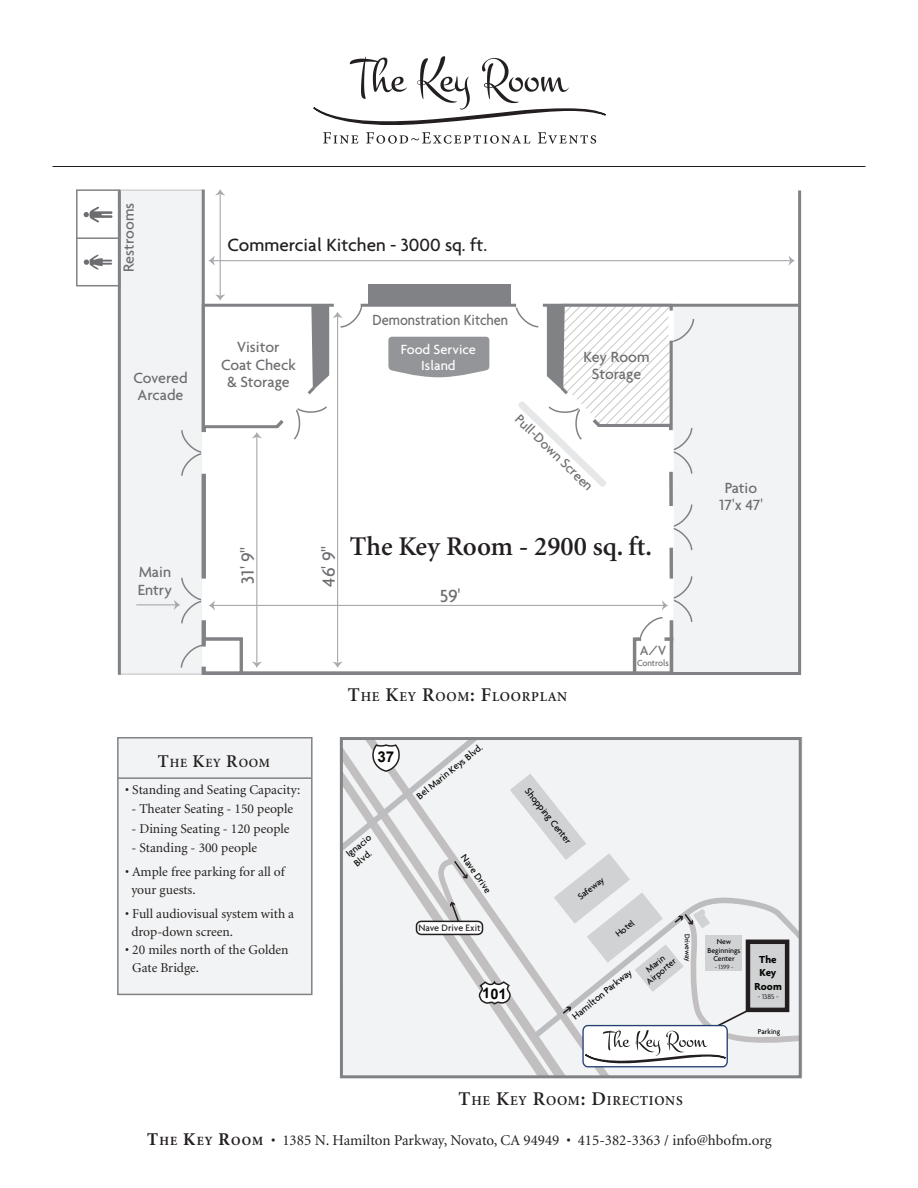
<style>
.page{position:relative;width:918px;height:1188px;background:#fff}
.page>*{position:absolute;margin:0;border:0;box-sizing:border-box;transform-origin:0 0}
.t1{font:600 27.15px "Minion";color:#231f20}
.t2{font:500 19.05px "Agenda";color:#231f20}
.t3{font:500 19.05px "Agenda";color:#6c6d70}
.t4{font:500 15.9px/17.5px "Agenda";color:#6c6d70;text-align:center}
.t5{font:500 15.9px "Agenda";color:#6c6d70;scale:.9 1}
.t6{font:15px "Minion";color:#231f20}
.t7{font:500 14.4px/15.9px "Agenda";color:#fff;text-align:center}
.t8{font:500 14.25px "Agenda";color:#6c6d70}
.t9{font:600 13.65px "Minion";letter-spacing:.05em;color:#231f20}
.t10{font:13.5px/18px "Minion";color:#231f20}
.t11{font:600 12.6px "Minion";letter-spacing:.05em;color:#231f20}
.t12{font:700 10.95px/13.2px "Agenda";letter-spacing:-.01em;color:#050504;text-align:center}
.t13{font:500 10.05px/12.5px "Agenda";color:#050504}
.t14{font:500 10.05px "Agenda";color:#231f20}
.t15{font:500 9.45px "Agenda";color:#6c6d70;scale:.95 1}
.t16{font:500 9.3px/9.3px "Agenda";color:#050504;text-align:center}
.t17{font:500 7.65px/8.4px "Agenda";letter-spacing:-.01em;color:#050504;text-align:center}
.t18{font:500 7.5px "Agenda";color:#050504}
.t19{font:300 7.5px "Agenda";color:#050504}
.t20{font:300 6.6px "Agenda";color:#050504}
.s1{font-size:19.5px}
.s2{font-size:18px}
.s3{font-weight:700;font-size:18px}
.s4{font-weight:700;font-size:12.6px}
</style>
<div class="page">
<div style="left:117px;top:737px;width:196px;height:258px;background:#f2f3f4;border:2px solid #808285"></div>
<svg style="left:313px;top:56px;width:293px;height:88px"></svg>
<hr style="left:53px;top:166px;width:813px;height:1px;background:#231f20">
<div style="left:672px;top:305px;width:127px;height:368px;background:#f2f3f4"></div>
<div style="left:118px;top:189px;width:86px;height:486px;background:#f2f3f4;border:2px solid #d1d2d4"></div>
<svg style="left:201px;top:423px;width:474px;height:252px"></svg>
<svg style="left:181px;top:429px;width:25px;height:48px"></svg>
<svg style="left:668px;top:503px;width:25px;height:49px"></svg>
<svg style="left:180px;top:644px;width:22px;height:25px"></svg>
<div style="left:203px;top:638px;width:40px;height:36px;border:3px solid #808285"></div>
<div style="left:633px;top:638px;width:40px;height:36px;border:3px solid #808285"></div>
<hr style="left:798px;top:190px;width:3px;height:115px;background:#808285">
<hr style="left:202px;top:190px;width:3px;height:485px;background:#808285">
<hr style="left:118px;top:190px;width:3px;height:485px;background:#808285">
<div style="left:76px;top:189px;width:44px;height:97px;border:2px solid #808285"></div>
<svg style="left:84px;top:254px;width:28px;height:16px"></svg>
<svg style="left:84px;top:206px;width:28px;height:17px"></svg>
<svg style="left:388px;top:337px;width:101px;height:40px;background:#9a9c9f"></svg>
<div style="left:368px;top:284px;width:143px;height:22px;background:#808285"></div>
<hr style="left:77px;top:237px;width:42px;height:2px;background:#808285">
<hr style="left:256px;top:436px;width:1px;height:228px;background:#a8a9ad">
<svg style="left:252px;top:662px;width:10px;height:6px"></svg>
<svg style="left:252px;top:432px;width:10px;height:6px"></svg>
<hr style="left:220px;top:193px;width:1px;height:104px;background:#a8a9ad">
<svg style="left:216px;top:295px;width:9px;height:6px"></svg>
<svg style="left:215px;top:189px;width:10px;height:6px"></svg>
<hr style="left:337px;top:316px;width:1px;height:348px;background:#a8a9ad">
<svg style="left:332px;top:662px;width:11px;height:6px"></svg>
<hr style="left:213px;top:605px;width:451px;height:1px;background:#a8a9ad">
<svg style="left:639px;top:575px;width:54px;height:67px"></svg>
<hr style="left:212px;top:260px;width:579px;height:1px;background:#a8a9ad">
<svg style="left:789px;top:256px;width:6px;height:9px"></svg>
<svg style="left:208px;top:256px;width:7px;height:10px"></svg>
<div style="left:201px;top:432px;width:5px;height:42px;background:#fff"></div>
<div style="left:201px;top:647px;width:5px;height:20px;background:#fff"></div>
<div style="left:669px;top:579px;width:5px;height:41px;background:#fff"></div>
<div style="left:669px;top:506px;width:5px;height:42px;background:#fff"></div>
<div style="left:641px;top:637px;width:23px;height:5px;background:#fff"></div>
<svg style="left:514px;top:303px;width:181px;height:184px"></svg>
<svg style="left:272px;top:303px;width:91px;height:138px"></svg>
<hr style="left:136px;top:604px;width:40px;height:1px;background:#a8a9ad">
<svg style="left:174px;top:576px;width:41px;height:49px"></svg>
<hr style="left:118px;top:777px;width:194px;height:2px;background:#808285">
<svg style="left:341px;top:738px;width:460px;height:334px"></svg>
<p class="t4" style="left:119px;top:272px;width:71px;rotate:-90deg">Restrooms</p>
<h2 class="t2" style="left:228px;top:233px;width:261px">Commercial Kitchen - 3000 sq. ft.</h2>
<p class="t5" style="left:373px;top:310px;width:152px">Demonstration Kitchen</p>
<p class="t4" style="left:221px;top:338px;width:76px">Visitor<br>Coat Check &amp; Storage</p>
<p class="t4" style="left:584px;top:348px;width:68px">Key Room</p>
<p class="t7" style="left:401px;top:341px;width:76px">Food Service<br>Island</p>
<p class="t4" style="left:133px;top:368px;width:56px">Covered</p>
<p class="t4" style="left:592px;top:365px;width:51px">Storage</p>
<p class="t4" style="left:138px;top:386px;width:47px">Arcade</p>
<p class="t8" style="left:523px;top:411px;width:104px;rotate:44deg">Pull-Dow n Screen</p>
<p class="t4" style="left:138px;top:563px;width:36px;text-align:left">Main<br>Entry</p>
<h2 class="t3" style="left:236px;top:584px;width:38px;rotate:-90deg">31' 9"</h2>
<h2 class="t3" style="left:317px;top:587px;width:42px;rotate:-90deg">46' 9"</h2>
<h1 class="t1" style="left:350px;top:532px;width:304px">The Key Room - 2900 sq. ft.</h1>
<h2 class="t3" style="left:440px;top:584px;width:22px">59'</h2>
<p class="t9" style="left:348px;top:690px;width:221px"><span class="s1">T</span>HE <span class="s1">K</span>EY <span class="s1">R</span>OOM<span class="s1">: F</span>LOORPLAN</p>
<p class="t8" style="left:640px;top:642px;width:28px">A/V</p>
<p class="t15" style="left:637px;top:657px;width:35px">Controls</p>
<p class="t11" style="left:158px;top:756px;width:114px"><span class="s2">T</span>HE <span class="s2">K</span>EY <span class="s2">R</span>OOM</p>
<p class="t10" style="left:125px;top:781px;width:177px">• Standing and Seating Capacity:</p>
<p class="t10" style="left:131px;top:801px;width:163px">- Theater Seating - 150 people</p>
<p class="t10" style="left:131px;top:820px;width:160px">- Dining Seating - 120 people</p>
<p class="t10" style="left:131px;top:840px;width:127px">- Standing - 300 people</p>
<p class="t10" style="left:131px;top:864px;width:155px;text-indent:-6px">• Ample free parking for all of your guests.</p>
<p class="t10" style="left:131px;top:906px;width:164px;text-indent:-6px">• Full audiovisual system with a drop-down screen.</p>
<p class="t10" style="left:132px;top:942px;width:158px;text-indent:-7px">• 20 miles north of the Golden<br>Gate Bridge.</p>
<p class="t13" style="left:343px;top:850px;width:31px;rotate:-39deg">Ignacio<br>Blvd.</p>
<p class="t13" style="left:414px;top:792px;width:86px;rotate:-39deg">Bel Marin Keys Blvd.</p>
<p class="t13" style="left:469px;top:852px;width:46px;rotate:55deg">N ave Drive</p>
<p class="t14" style="left:419px;top:922px;width:64px">Nave Drive Exit</p>
<p class="t13" style="left:532px;top:785px;width:70px;rotate:52deg">Shopping Center</p>
<p class="t16" style="left:576px;top:894px;width:32px;rotate:-38deg">Safew ay</p>
<p class="t16" style="left:614px;top:931px;width:23px;rotate:-38deg">Hotel</p>
<p class="t13" style="left:570px;top:1012px;width:75px;rotate:-39deg">Hamilton Parkw ay</p>
<p class="t18" style="left:692px;top:934px;width:30px;rotate:88deg">Drivew ay</p>
<p class="t16" style="left:638px;top:971px;width:37px;rotate:-39deg">Marin<br>Airporter</p>
<p class="t4" style="left:719px;top:478px;width:45px">Patio<br>17'x 47'</p>
<p class="t17" style="left:707px;top:938px;width:35px">New<br>Beginnings<br>Center</p>
<p class="t20" style="left:715px;top:963px;width:20px">- 1399 -</p>
<p class="t12" style="left:754px;top:953px;width:29px">The<br>Key<br>Room</p>
<p class="t19" style="left:758px;top:992px;width:23px">- 1385 -</p>
<p class="t17" style="left:758px;top:1027px;width:24px">Parking</p>
<p class="t9" style="left:458px;top:1093px;width:226px"><span class="s1">T</span>HE <span class="s1">K</span>EY <span class="s1">R</span>OOM<span class="s1">: D</span>IRECTIONS</p>
<p class="t6" style="left:147px;top:1133px;width:626px"><span class="s3">T</span><span class="s4">HE</span> <span class="s3">K</span><span class="s4">EY</span> <span class="s3">R</span><span class="s4">OOM</span> • 1385 N. Hamilton Parkway, Novato, CA 94949 • 415-382-3363 / info@hbofm.org</p>
</div>
